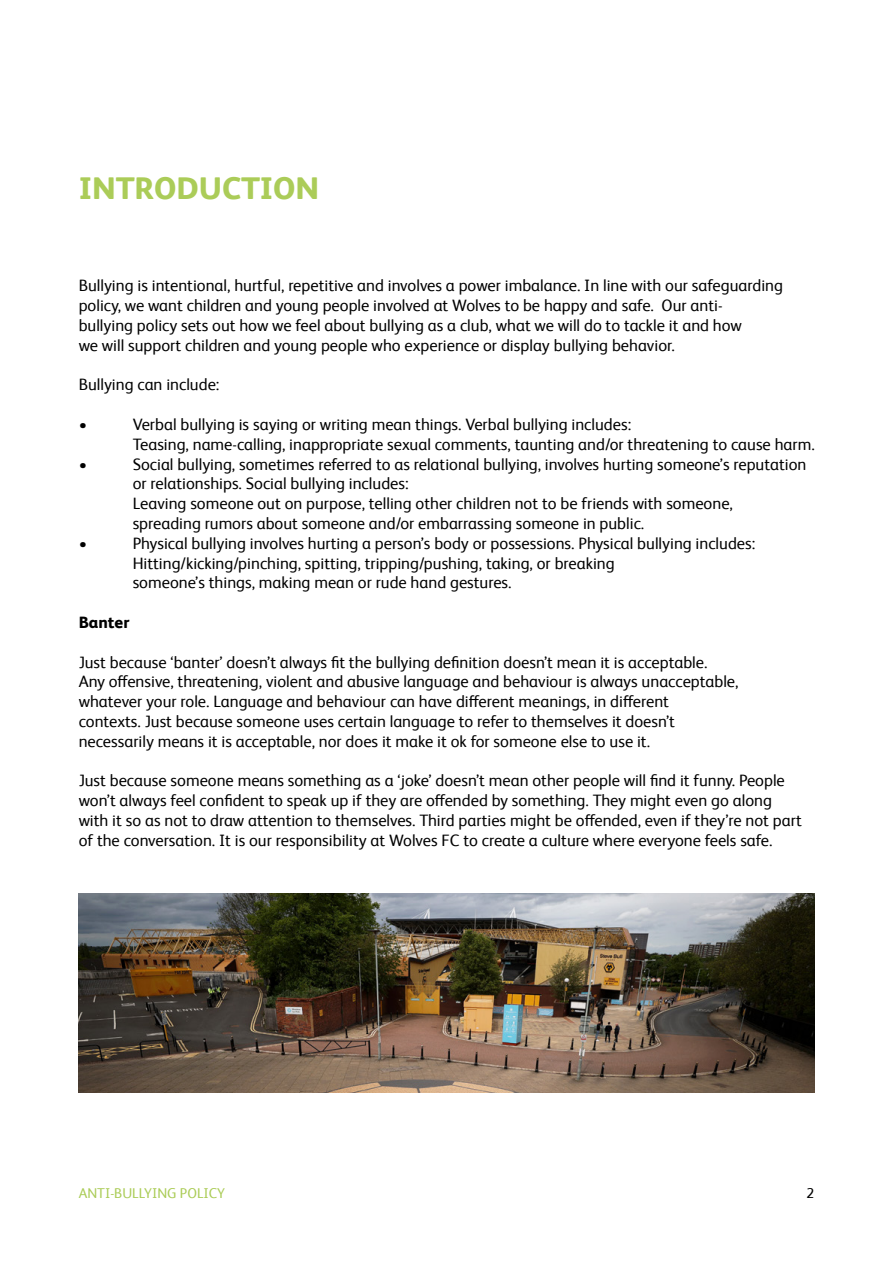
<style>
.page{position:relative;width:893px;height:1263px;background:#fff}
.page>*{position:absolute;margin:0;border:0;box-sizing:border-box;transform-origin:0 0}
.t1{font:800 31.5px "FS Albert Pro";color:#abcc58}
.t2{font:16.5px/19.8px "FS Albert Pro";color:#000}
.t3{font:800 16.5px "FS Albert Pro";color:#000}
.t4{font:14.25px "FS Albert Pro";color:#abcc58}
.t5{font:14.25px "FS Albert Pro";color:#000}
</style>
<div class="page">
<img style="left:79px;top:893px;width:735px;height:200px">
<h1 class="t1" style="left:79px;top:163px;width:242px">INTRODUCTION</h1>
<p class="t2" style="left:79px;top:275px;width:706px">Bullying is intentional, hurtful, repetitive and involves a power imbalance. In line with our safeguarding policy, we want children and young people involved at Wolves to be happy and safe. Our anti-<br>bullying policy sets out how we feel about bullying as a club, what we will do to tackle it and how<br>we will support children and young people who experience or display bullying behavior.</p>
<p class="t2" style="left:79px;top:374px;width:142px">Bullying can include:</p>
<p class="t2" style="left:79px;top:413px;width:10px">•</p>
<p class="t2" style="left:133px;top:413px;width:684px">Verbal bullying is saying or writing mean things. Verbal bullying includes:<br>Teasing, name-calling, inappropriate sexual comments, taunting and/or threatening to cause harm.</p>
<p class="t2" style="left:79px;top:453px;width:10px">•</p>
<p class="t2" style="left:133px;top:453px;width:675px">Social bullying, sometimes referred to as relational bullying, involves hurting someone’s reputation or relationships. Social bullying includes:<br>Leaving someone out on purpose, telling other children not to be friends with someone,<br>spreading rumors about someone and/or embarrassing someone in public.</p>
<p class="t2" style="left:79px;top:532px;width:10px">•</p>
<p class="t2" style="left:133px;top:532px;width:624px">Physical bullying involves hurting a person’s body or possessions. Physical bullying includes:<br>Hitting/kicking/pinching, spitting, tripping/pushing, taking, or breaking<br>someone’s things, making mean or rude hand gestures.</p>
<p class="t3" style="left:79px;top:609px;width:52px">Banter</p>
<p class="t2" style="left:79px;top:651px;width:661px">Just because ‘banter’ doesn’t always fit the bullying definition doesn’t mean it is acceptable.<br>Any offensive, threatening, violent and abusive language and behaviour is always unacceptable, whatever your role. Language and behaviour can have different meanings, in different<br>contexts. Just because someone uses certain language to refer to themselves it doesn’t necessarily means it is acceptable, nor does it make it ok for someone else to use it.</p>
<p class="t2" style="left:79px;top:770px;width:725px">Just because someone means something as a ‘joke’ doesn’t mean other people will find it funny. People won’t always feel confident to speak up if they are offended by something. They might even go along with it so as not to draw attention to themselves. Third parties might be offended, even if they’re not part of the conversation. It is our responsibility at Wolves FC to create a culture where everyone feels safe.</p>
<p class="t4" style="left:79px;top:1183px;width:148px">ANTI-BULLYING POLICY</p>
<p class="t5" style="left:806px;top:1183px;width:9px">2</p>
</div>
